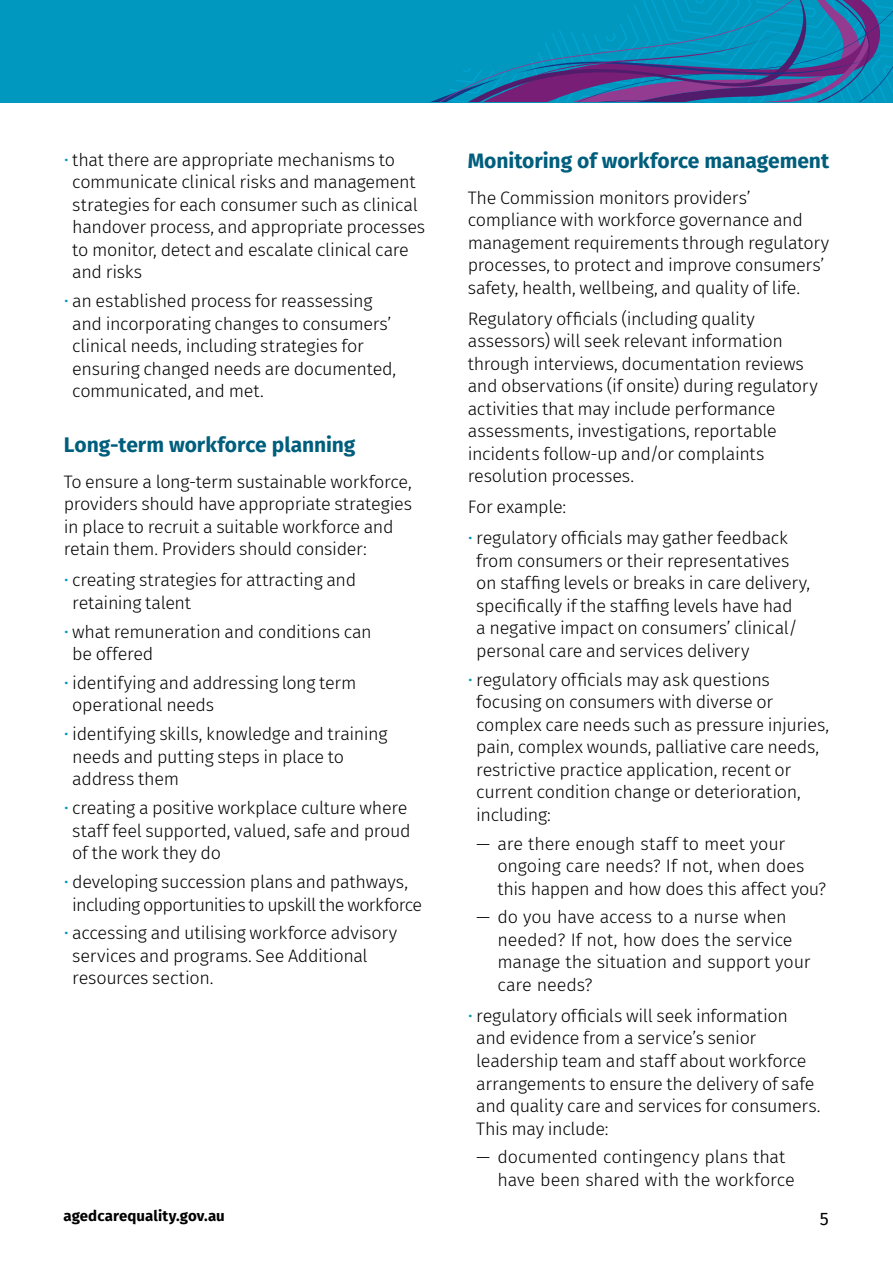
<style>
.page{position:relative;width:893px;height:1263px;background:#fff}
.page>*{position:absolute;margin:0;border:0;box-sizing:border-box;transform-origin:0 0}
.t1{font:700 21px "Fira Sans";letter-spacing:-.005em;color:#005e7d}
.bullets{font:300 18px/22.5px "Fira Sans";letter-spacing:-.02em;color:#000}
.Body_text{font:300 18px/22.5px "Fira Sans";letter-spacing:-.015em;color:#000}
.Bullet_last{font:300 18px/22.5px "Fira Sans";letter-spacing:-.02em;color:#000}
.t2{font:18px "Fira Sans";color:#000}
.t3{font:700 15px "Fira Sans";letter-spacing:.005em;color:#000}
.s1{color:#0098be}
</style>
<div class="page">
<div style="left:0;top:0;width:893px;height:102px;background:#0098be"></div>
<svg style="left:431px;top:0;width:462px;height:102px"></svg>
<p class="bullets" style="left:72px;top:148px;width:354px;text-indent:-9px"><span class="s1">•</span> that there are appropriate mechanisms to communicate clinical risks and management strategies for each consumer such as clinical handover process, and appropriate processes to monitor, detect and escalate clinical care and risks</p>
<p class="Bullet_last" style="left:72px;top:289px;width:325px;text-indent:-9px"><span class="s1">•</span> an established process for reassessing and incorporating changes to consumers’ clinical needs, including strategies for ensuring changed needs are documented, communicated, and met.</p>
<h3 class="t1" style="left:64px;top:427px;width:293px">Long-term workforce planning</h3>
<p class="Body_text" style="left:64px;top:470px;width:350px">To ensure a long-term sustainable workforce, providers should have appropriate strategies in place to recruit a suitable workforce and retain them. Providers should consider:</p>
<p class="bullets" style="left:72px;top:568px;width:285px;text-indent:-9px"><span class="s1">•</span> creating strategies for attracting and retaining talent</p>
<p class="bullets" style="left:72px;top:620px;width:301px;text-indent:-9px"><span class="s1">•</span> what remuneration and conditions can be offered</p>
<p class="bullets" style="left:72px;top:671px;width:286px;text-indent:-9px"><span class="s1">•</span> identifying and addressing long term operational needs</p>
<p class="bullets" style="left:72px;top:723px;width:317px;text-indent:-9px"><span class="s1">•</span> identifying skills, knowledge and training needs and putting steps in place to address them</p>
<p class="bullets" style="left:72px;top:796px;width:340px;text-indent:-9px"><span class="s1">•</span> creating a positive workplace culture where staff feel supported, valued, safe and proud of the work they do</p>
<p class="bullets" style="left:72px;top:870px;width:351px;text-indent:-9px"><span class="s1">•</span> developing succession plans and pathways, including opportunities to upskill the workforce</p>
<p class="Bullet_last" style="left:72px;top:922px;width:327px;text-indent:-9px"><span class="s1">•</span> accessing and utilising workforce advisory services and programs. See Additional resources section.</p>
<h3 class="t1" style="left:468px;top:143px;width:363px">Monitoring of workforce management</h3>
<p class="Body_text" style="left:468px;top:186px;width:363px">The Commission monitors providers’ compliance with workforce governance and management requirements through regulatory processes, to protect and improve consumers’ safety, health, wellbeing, and quality of life.</p>
<p class="Body_text" style="left:468px;top:307px;width:351px">Regulatory officials (including quality assessors) will seek relevant information through interviews, documentation reviews and observations (if onsite) during regulatory activities that may include performance assessments, investigations, reportable incidents follow-up and/or complaints resolution processes.</p>
<p class="Body_text" style="left:468px;top:496px;width:100px">For example:</p>
<p class="bullets" style="left:476px;top:527px;width:335px;text-indent:-9px"><span class="s1">•</span> regulatory officials may gather feedback from consumers or their representatives on staffing levels or breaks in care delivery, specifically if the staffing levels have had<br>a negative impact on consumers’ clinical/ personal care and services delivery</p>
<p class="bullets" style="left:476px;top:668px;width:354px;text-indent:-9px"><span class="s1">•</span> regulatory officials may ask questions focusing on consumers with diverse or complex care needs such as pressure injuries, pain, complex wounds, palliative care needs, restrictive practice application, recent or current condition change or deterioration, including:</p>
<p class="Body_text" style="left:497px;top:832px;width:330px;text-indent:-21px">— are there enough staff to meet your ongoing care needs? If not, when does this happen and how does this affect you?</p>
<p class="Body_text" style="left:497px;top:906px;width:314px;text-indent:-21px">— do you have access to a nurse when needed? If not, how does the service manage the situation and support your care needs?</p>
<p class="bullets" style="left:476px;top:1004px;width:346px;text-indent:-9px"><span class="s1">•</span> regulatory officials will seek information and evidence from a service’s senior leadership team and staff about workforce arrangements to ensure the delivery of safe and quality care and services for consumers.<br>This may include:</p>
<p class="Body_text" style="left:497px;top:1146px;width:299px;text-indent:-21px">— documented contingency plans that have been shared with the workforce</p>
<p class="t3" style="left:63px;top:1203px;width:163px">agedcarequality.gov.au</p>
<p class="t2" style="left:820px;top:1205px;width:11px">5</p>
</div>
